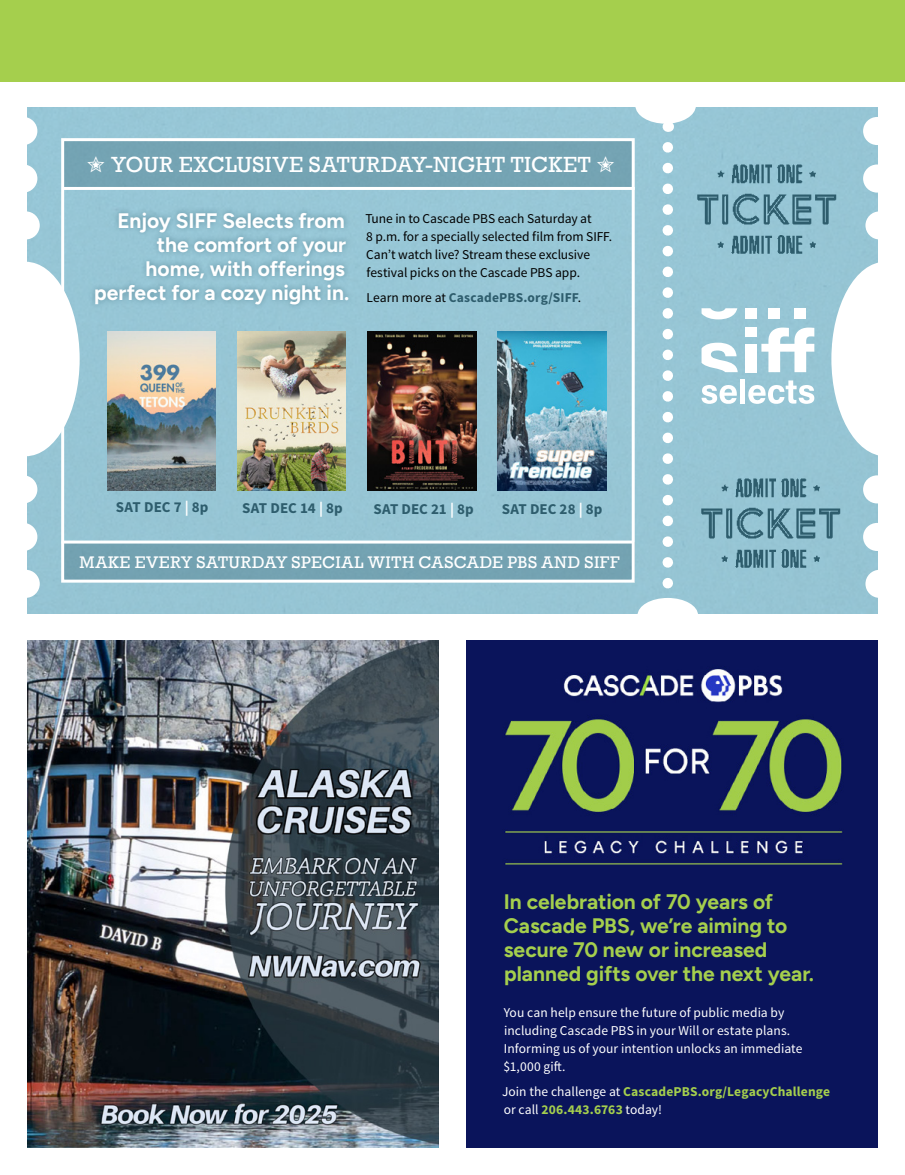
<style>
.page{position:relative;width:905px;height:1175px;background:#fff}
.page>*{position:absolute;margin:0;border:0;box-sizing:border-box;transform-origin:0 0}
.t1{font:22.5px "Rockwell";letter-spacing:.02em;color:#fff}
.t2{font:700 21px/24px "Figtree";color:#a5cf4d}
.t3{font:700 21px/24px "Figtree";letter-spacing:-.005em;color:#fff;text-align:right}
.t4{font:17.25px "Rockwell";letter-spacing:.03em;color:#fff}
.t5{font:700 15px "Source Sans Pro";letter-spacing:.01em;color:#2e5d6d}
.t6{font:13.5px/18px "Source Sans Pro";letter-spacing:.005em;color:#fff}
.t7{font:13.5px/18px "Source Sans Pro";letter-spacing:-.005em;color:#000}
.t8{font:700 13.5px/18px "Source Sans Pro";letter-spacing:.01em;color:#a5cf4d}
.t9{font:700 13.5px "Source Sans Pro";letter-spacing:.01em;color:#2e5d6d}
.s1{font-weight:400;color:#000}
.s2{color:#fff}
.s3{font-weight:400;color:#fff}
</style>
<div class="page">
<img style="left:27px;top:641px;width:411px;height:506px">
<div style="left:466px;top:641px;width:412px;height:507px;background:#0a145b"></div>
<img style="left:505px;top:669px;width:338px;height:196px">
<div style="left:0;top:0;width:904px;height:81px;background:#a5cf4d"></div>
<div style="left:27px;top:107px;width:851px;height:506px;background:#97c6d5"></div>
<svg style="left:701px;top:343px;width:36px;height:29px"></svg>
<div style="left:745px;top:344px;width:11px;height:28px;background:#fff"></div>
<div style="left:745px;top:327px;width:11px;height:10px;background:#fff"></div>
<svg style="left:761px;top:327px;width:53px;height:45px"></svg>
<svg style="left:701px;top:308px;width:36px;height:11px"></svg>
<svg style="left:745px;top:308px;width:11px;height:10px"></svg>
<svg style="left:794px;top:308px;width:12px;height:10px"></svg>
<svg style="left:768px;top:308px;width:12px;height:10px"></svg>
<svg style="left:701px;top:385px;width:36px;height:19px"></svg>
<svg style="left:748px;top:380px;width:66px;height:24px"></svg>
<div style="left:740px;top:379px;width:5px;height:24px;background:#fff"></div>
<svg style="left:662px;top:147px;width:11px;height:442px"></svg>
<div style="left:9px;top:117px;width:28px;height:28px;background:#fff;border-radius:50%"></div>
<div style="left:9px;top:164px;width:28px;height:29px;background:#fff;border-radius:50%"></div>
<div style="left:12px;top:211px;width:28px;height:28px;background:#fff;border-radius:50%"></div>
<div style="left:9px;top:475px;width:28px;height:28px;background:#fff;border-radius:50%"></div>
<div style="left:9px;top:523px;width:28px;height:28px;background:#fff;border-radius:50%"></div>
<div style="left:12px;top:570px;width:28px;height:28px;background:#fff;border-radius:50%"></div>
<svg style="left:27px;top:262px;width:53px;height:194px"></svg>
<div style="left:863px;top:117px;width:28px;height:28px;background:#fff;border-radius:50%"></div>
<div style="left:863px;top:164px;width:28px;height:29px;background:#fff;border-radius:50%"></div>
<div style="left:865px;top:211px;width:28px;height:28px;background:#fff;border-radius:50%"></div>
<div style="left:863px;top:475px;width:28px;height:28px;background:#fff;border-radius:50%"></div>
<div style="left:863px;top:523px;width:28px;height:28px;background:#fff;border-radius:50%"></div>
<div style="left:865px;top:570px;width:28px;height:28px;background:#fff;border-radius:50%"></div>
<svg style="left:831px;top:262px;width:47px;height:194px"></svg>
<div style="left:635px;top:87px;width:61px;height:37px;background:#fff;border-radius:50%"></div>
<div style="left:637px;top:598px;width:61px;height:34px;background:#fff;border-radius:50%"></div>
<img style="left:697px;top:157px;width:140px;height:97px">
<img style="left:701px;top:478px;width:140px;height:90px">
<div style="left:64px;top:140px;width:567px;height:48px;background:#74a4b3"></div>
<div style="left:63px;top:542px;width:571px;height:39px;background:#73a2b2"></div>
<div style="left:61px;top:138px;width:573px;height:444px;border:3px solid #fff"></div>
<hr style="left:62px;top:540px;width:570px;height:3px;background:#fff">
<img style="left:368px;top:332px;width:108px;height:159px">
<img style="left:237px;top:332px;width:108px;height:159px">
<img style="left:107px;top:332px;width:109px;height:159px">
<img style="left:498px;top:332px;width:108px;height:159px">
<hr style="left:64px;top:187px;width:570px;height:3px;background:#fff">
<div style="left:89px;top:207px;width:266px;height:103px;background:#2e5d6d;opacity:.49"></div>
<h1 class="t1" style="left:111px;top:151px;width:481px">YOUR EXCLUSIVE SATURDAY-NIGHT TICKET</h1>
<h2 class="t3" style="left:94px;top:208px;width:257px">Enjoy SIFF Selects from the comfort of your<br>home, with offerings perfect for a cozy night in.</h2>
<p class="t7" style="left:365px;top:210px;width:248px">Tune in to Cascade PBS each Saturday at<br>8 p.m. for a specially selected film from SIFF.<br>Can’t watch live? Stream these exclusive festival picks on the Cascade PBS app.</p>
<p class="t9" style="left:366px;top:289px;width:216px"><span class="s1">Learn more at</span> CascadePBS.org/SIFF<span class="s1">.</span></p>
<p class="t5" style="left:116px;top:497px;width:94px">SAT DEC 7 <span class="s2">|</span> 8p</p>
<p class="t5" style="left:242px;top:498px;width:102px">SAT DEC 14 <span class="s2">|</span> 8p</p>
<p class="t5" style="left:373px;top:499px;width:102px">SAT DEC 21 <span class="s2">|</span> 8p</p>
<p class="t5" style="left:502px;top:499px;width:102px">SAT DEC 28 <span class="s2">|</span> 8p</p>
<p class="t4" style="left:79px;top:552px;width:541px">MAKE EVERY SATURDAY SPECIAL WITH CASCADE PBS AND SIFF</p>
<h2 class="t2" style="left:503px;top:889px;width:312px">In celebration of 70 years of<br>Cascade PBS, we’re aiming to secure 70 new or increased planned gifts over the next year.</h2>
<p class="t6" style="left:503px;top:1004px;width:301px">You can help ensure the future of public media by including Cascade PBS in your Will or estate plans.<br>Informing us of your intention unlocks an immediate $1,000 gift.</p>
<p class="t8" style="left:502px;top:1083px;width:329px"><span class="s3">Join the challenge at</span> CascadePBS.org/LegacyChallenge <span class="s3">or call</span> 206.443.6763 <span class="s3">today!</span></p>
</div>
